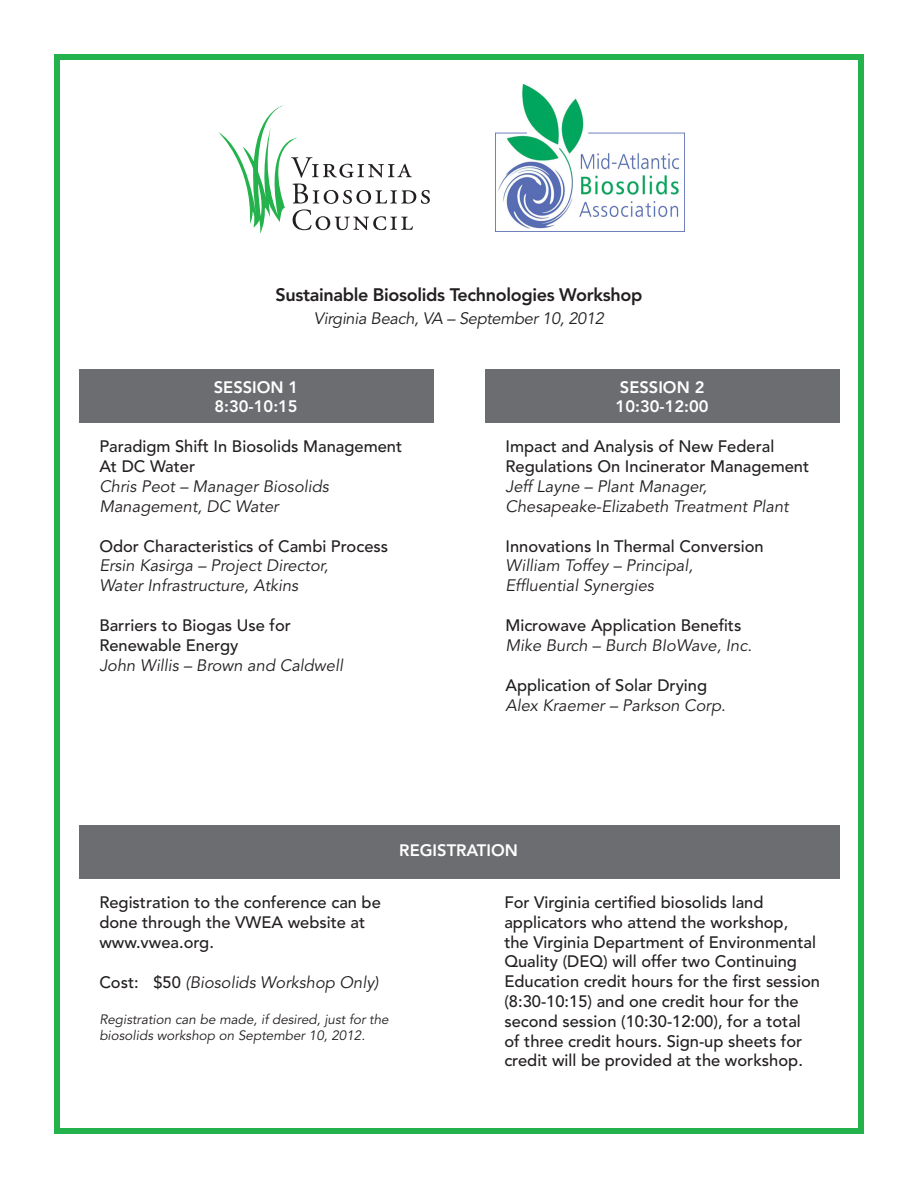
<style>
.page{position:relative;width:918px;height:1188px;background:#fff}
.page>*{position:absolute;margin:0;border:0;box-sizing:border-box;transform-origin:0 0}
.t1{font:800 18px "Avenir";letter-spacing:-.02em;color:#231f20}
.t2{font:500 16.5px/19.8px "Avenir";color:#231f20}
.t3{font:italic 16.5px/19.8px "Avenir";color:#231f20}
.t4{font:800 16.5px "Avenir";color:#fff}
.t5{font:italic 16.5px "Avenir";letter-spacing:-.02em;color:#231f20}
.t6{font:italic 13.5px/16.2px "Avenir";color:#231f20}
.s1{font-weight:500;font-style:normal}
.s2{font-weight:400;font-style:italic}
</style>
<div class="page">
<div style="left:54px;top:54px;width:810px;height:1080px;border:6px solid #23b24b"></div>
<div style="left:79px;top:369px;width:354px;height:54px;background:#6c6d70"></div>
<div style="left:485px;top:369px;width:354px;height:54px;background:#6c6d70"></div>
<div style="left:79px;top:825px;width:760px;height:54px;background:#6c6d70"></div>
<svg style="left:218px;top:105px;width:212px;height:129px"></svg>
<img style="left:496px;top:84px;width:189px;height:147px">
<p class="t1" style="left:276px;top:284px;width:368px">Sustainable Biosolids Technologies Workshop</p>
<p class="t5" style="left:314px;top:309px;width:292px">Virginia Beach, VA – September 10, 2012</p>
<p class="t4" style="left:214px;top:377px;width:86px">SESSION 1</p>
<p class="t4" style="left:214px;top:397px;width:85px">8:30-10:15</p>
<p class="t3" style="left:99px;top:437px;width:304px"><span class="s1">Paradigm Shift In Biosolids Management<br>At DC Water<br></span>Chris Peot – Manager Biosolids<br>Management, DC Water</p>
<p class="t3" style="left:99px;top:537px;width:290px"><span class="s1">Odor Characteristics of Cambi Process<br></span>Ersin Kasirga – Project Director,<br>Water Infrastructure, Atkins</p>
<p class="t2" style="left:99px;top:616px;width:245px">Barriers to Biogas Use for<br>Renewable Energy<br><span class="s2">John Willis – Brown and Caldwell</span></p>
<p class="t4" style="left:620px;top:377px;width:86px">SESSION 2</p>
<p class="t4" style="left:616px;top:397px;width:95px">10:30-12:00</p>
<p class="t2" style="left:505px;top:437px;width:305px">Impact and Analysis of New Federal Regulations On Incinerator Management <span class="s2">Jeff Layne – Plant Manager, Chesapeake-Elizabeth Treatment Plant</span></p>
<p class="t3" style="left:505px;top:537px;width:260px"><span class="s1">Innovations In Thermal Conversion<br></span>William Toffey – Principal,<br>Effluential Synergies</p>
<p class="t2" style="left:505px;top:616px;width:248px">Microwave Application Benefits<br><span class="s2">Mike Burch – Burch BIoWave, Inc.</span></p>
<p class="t2" style="left:505px;top:676px;width:222px">Application of Solar Drying<br><span class="s2">Alex Kraemer – Parkson Corp.</span></p>
<p class="t4" style="left:399px;top:841px;width:120px">REGISTRATION</p>
<p class="t2" style="left:99px;top:893px;width:283px">Registration to the conference can be done through the VWEA website at www.vwea.org.</p>
<p class="t3" style="left:99px;top:972px;width:281px"><span class="s1">Cost: $50</span> (Biosolids Workshop Only)</p>
<p class="t6" style="left:99px;top:1012px;width:291px">Registration can be made, if desired, just for the biosolids workshop on September 10, 2012.</p>
<p class="t2" style="left:504px;top:893px;width:317px">For Virginia certified biosolids land applicators who attend the workshop,<br>the Virginia Department of Environmental Quality (DEQ) will offer two Continuing Education credit hours for the first session (8:30-10:15) and one credit hour for the second session (10:30-12:00), for a total of three credit hours. Sign-up sheets for credit will be provided at the workshop.</p>
</div>
